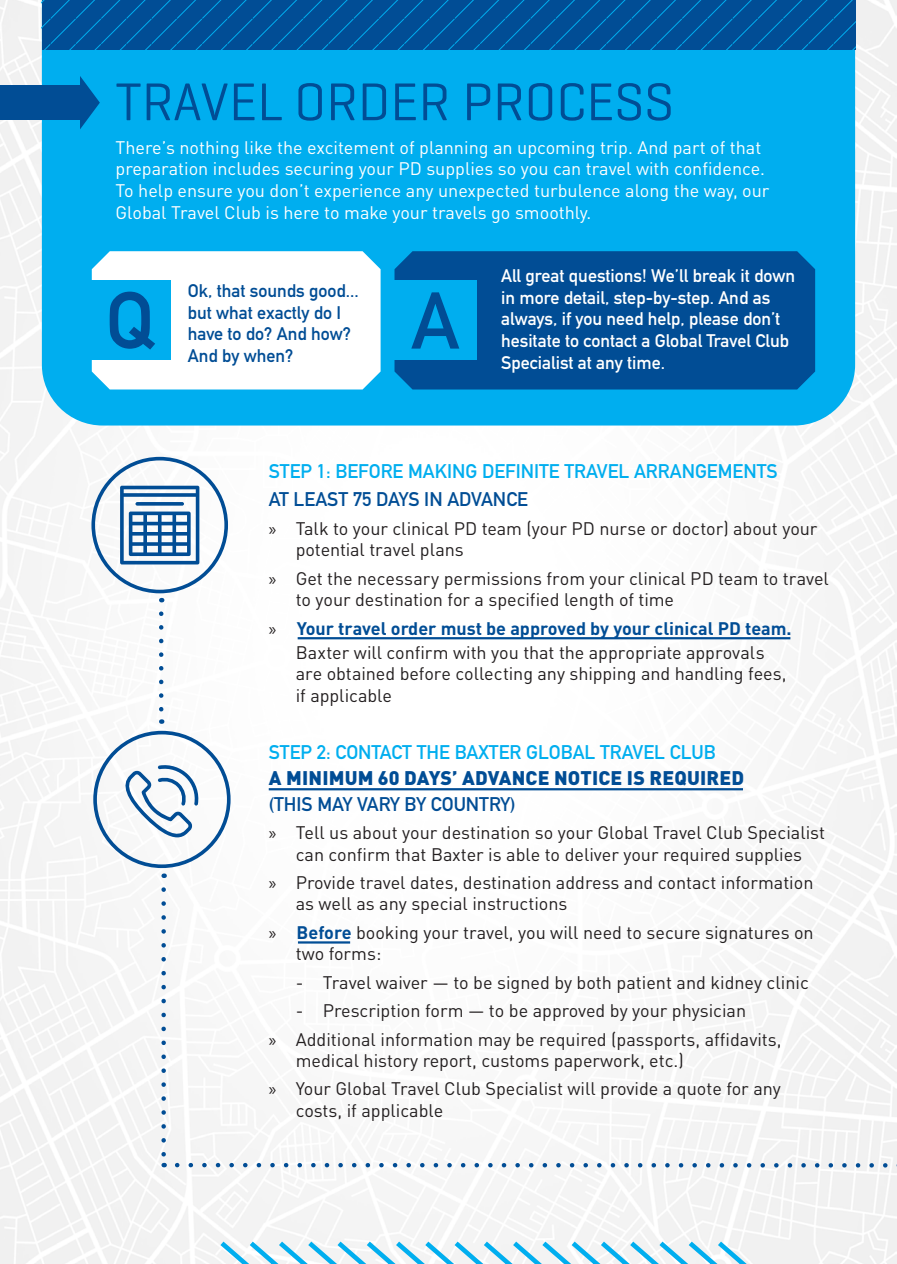
<style>
.page{position:relative;width:897px;height:1264px;background:#fff}
.page>*{position:absolute;margin:0;border:0;box-sizing:border-box;transform-origin:0 0}
.t1{font:700 78.9px "DIN Alternate";color:#014d95}
.t2{font:54px "Geogrotesque";color:#014d95}
.DIN_WHITE_12PT{font:700 19.5px "DIN Alternate";color:#00aeef}
.DIN_WHITE_12PT-2{font:900 19.5px/25.5px "DIN Pro";letter-spacing:.01em;color:#014d95}
.DIN_WHITE_12PT-3{font:700 19.5px "DIN Alternate";color:#014d95}
.t3{font:18px/21.6px "DIN Pro";color:#231f20}
.t4{font:18px/21.6px "DIN Pro";color:#fff}
.t5{font:700 18px/21.6px "DIN Alternate";color:#fff}
.t6{font:700 18px/21.6px "DIN Alternate";color:#014d95}
.s1{font-family:"Myriad Pro"}
.s2{font-weight:700;color:#014d95}
.s3{font-family:"DIN Alternate";font-weight:700}
</style>
<div class="page">
<img style="left:0;top:0;width:896px;height:1264px">
<div style="left:42px;top:49px;width:813px;height:376px;background:#00aeef"></div>
<svg style="left:42px;top:0;width:813px;height:49px;background:#005299"></svg>
<svg style="left:91px;top:457px;width:137px;height:145px"></svg>
<svg style="left:159px;top:613px;width:4px;height:111px"></svg>
<svg style="left:93px;top:731px;width:137px;height:147px"></svg>
<svg style="left:161px;top:889px;width:5px;height:278px"></svg>
<svg style="left:177px;top:1163px;width:720px;height:4px"></svg>
<svg style="left:215px;top:1236px;width:535px;height:28px"></svg>
<div style="left:394px;top:251px;width:421px;height:138px;background:#014d95"></div>
<svg style="left:92px;top:251px;width:288px;height:138px"></svg>
<div style="left:87px;top:280px;width:84px;height:80px;background:#00aeef"></div>
<div style="left:393px;top:280px;width:84px;height:80px;background:#00aeef"></div>
<div style="left:0;top:85px;width:81px;height:35px;background:#014d95"></div>
<svg style="left:80px;top:76px;width:20px;height:53px"></svg>
<hr style="left:269px;top:788px;width:473px;height:2px;background:#014d95">
<hr style="left:298px;top:941px;width:52px;height:2px;background:#014d95">
<hr style="left:297px;top:637px;width:493px;height:2px;background:#014d95">
<p class="t2" style="left:115px;top:68px;width:560px">TRAVEL ORDER PROCESS</p>
<p class="t4" style="left:116px;top:135px;width:655px">There’s nothing like the excitement of planning an upcoming trip. And part of that preparation includes securing your PD supplies so you can travel with confidence.<br>To help ensure you don’t experience any unexpected turbulence along the way, our Global Travel Club is here to make your travels go smoothly.</p>
<p class="t6" style="left:188px;top:279px;width:172px">Ok, that sounds good... but what exactly do I have to do? And how?<br>And by when?</p>
<p class="t1" style="left:106px;top:260px;width:50px">Q</p>
<p class="t1" style="left:411px;top:261px;width:50px">A</p>
<p class="t5" style="left:501px;top:264px;width:295px">All great questions! We’ll break it down in more detail, step-by-step. And as always, if you need help, please don’t hesitate to contact a Global Travel Club</p>
<p class="t5" style="left:501px;top:350px;width:166px">Specialist at any time.</p>
<p class="DIN_WHITE_12PT" style="left:269px;top:456px;width:510px">STEP 1: BEFORE MAKING DEFINITE TRAVEL ARRANGEMENTS</p>
<p class="DIN_WHITE_12PT-3" style="left:269px;top:484px;width:261px">AT LEAST 75 DAYS IN ADVANCE</p>
<p class="t3" style="left:296px;top:516px;width:523px;text-indent:-27px"><span class="s1">»</span> Talk to your clinical PD team (your PD nurse or doctor) about your potential travel plans</p>
<p class="t3" style="left:296px;top:566px;width:534px;text-indent:-27px"><span class="s1">»</span> Get the necessary permissions from your clinical PD team to travel to your destination for a specified length of time</p>
<p class="t3" style="left:269px;top:614px;width:524px;line-height:24.6px;text-align:center"><span class="s1">»</span> <span class="s2">Your travel order must be approved by your clinical PD team.<br></span>Baxter will confirm with you that the appropriate approvals</p>
<p class="t3" style="left:296px;top:661px;width:492px">are obtained before collecting any shipping and handling fees, if applicable</p>
<p class="DIN_WHITE_12PT" style="left:269px;top:737px;width:448px">STEP 2: CONTACT THE BAXTER GLOBAL TRAVEL CLUB</p>
<p class="DIN_WHITE_12PT-2" style="left:269px;top:764px;width:477px">A MINIMUM 60 DAYS’ ADVANCE NOTICE IS REQUIRED <span class="s3">(THIS MAY VARY BY COUNTRY)</span></p>
<p class="t3" style="left:269px;top:820px;width:557px;text-align:center"><span class="s1">»</span> Tell us about your destination so your Global Travel Club Specialist can confirm that Baxter is able to deliver your required supplies</p>
<p class="t3" style="left:296px;top:870px;width:519px;text-indent:-27px"><span class="s1">»</span> Provide travel dates, destination address and contact information as well as any special instructions</p>
<p class="t3" style="left:296px;top:920px;width:519px;text-indent:-27px"><span class="s1">»</span> <span class="s2">Before</span> booking your travel, you will need to secure signatures on two forms:</p>
<p class="t3" style="left:296px;top:970px;width:514px">- Travel waiver — to be signed by both patient and kidney clinic</p>
<p class="t3" style="left:296px;top:998px;width:452px">- Prescription form — to be approved by your physician</p>
<p class="t3" style="left:296px;top:1027px;width:487px;text-indent:-27px"><span class="s1">»</span> Additional information may be required (passports, affidavits, medical history report, customs paperwork, etc.)</p>
<p class="t3" style="left:296px;top:1077px;width:486px;text-indent:-27px"><span class="s1">»</span> Your Global Travel Club Specialist will provide a quote for any costs, if applicable</p>
</div>
